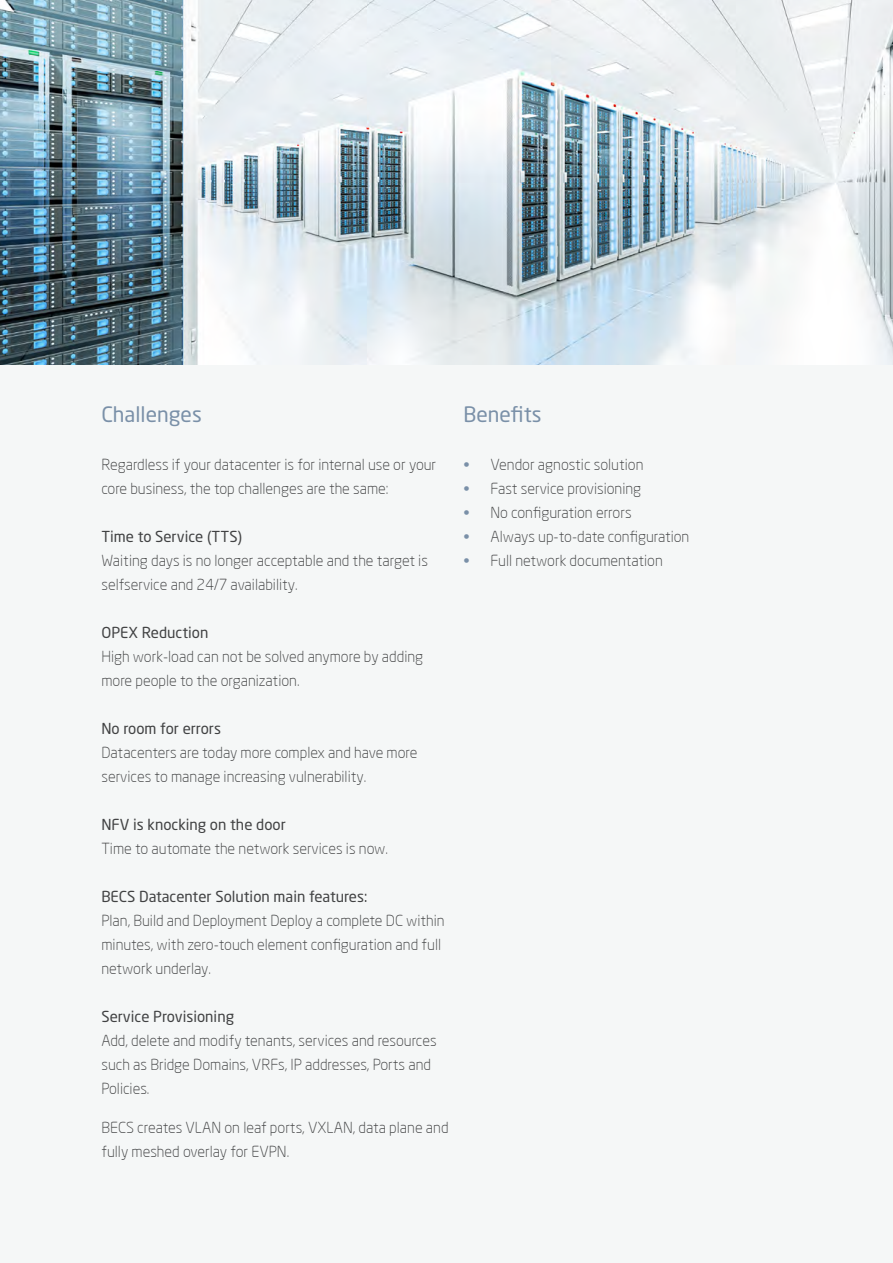
<style>
.page{position:relative;width:893px;height:1263px;background:#fff}
.page>*{position:absolute;margin:0;border:0;box-sizing:border-box;transform-origin:0 0}
.t1{font:21px "Neo Sans Pro";color:#7a90a8}
.t2{font:300 15px/24px "Neo Sans Pro";color:#414243}
.t3{font:15px "Neo Sans Pro";color:#414243}
.s1{color:#7a90a8}
</style>
<div class="page">
<img style="left:0;top:0;width:893px;height:365px">
<div style="left:0;top:366px;width:893px;height:897px;background:#f5f7f7"></div>
<p class="t1" style="left:101px;top:402px;width:102px">Challenges</p>
<p class="t2" style="left:101px;top:452px;width:336px">Regardless if your datacenter is for internal use or your core business, the top challenges are the same:</p>
<p class="t3" style="left:101px;top:527px;width:142px">Time to Service (TTS)</p>
<p class="t2" style="left:101px;top:548px;width:328px">Waiting days is no longer acceptable and the target is selfservice and 24/7 availability.</p>
<p class="t3" style="left:101px;top:623px;width:108px">OPEX Reduction</p>
<p class="t2" style="left:101px;top:644px;width:323px">High work-load can not be solved anymore by adding more people to the organization.</p>
<p class="t3" style="left:101px;top:719px;width:121px">No room for errors</p>
<p class="t2" style="left:101px;top:740px;width:318px">Datacenters are today more complex and have more services to manage increasing vulnerability.</p>
<p class="t3" style="left:101px;top:815px;width:186px">NFV is knocking on the door</p>
<p class="t2" style="left:101px;top:836px;width:288px">Time to automate the network services is now.</p>
<p class="t3" style="left:101px;top:887px;width:267px">BECS Datacenter Solution main features:</p>
<p class="t2" style="left:101px;top:908px;width:345px">Plan, Build and Deployment Deploy a complete DC within minutes, with zero-touch element configuration and full network underlay.</p>
<p class="t3" style="left:101px;top:1007px;width:134px">Service Provisioning</p>
<p class="t2" style="left:101px;top:1028px;width:337px">Add, delete and modify tenants, services and resources such as Bridge Domains, VRFs, IP addresses, Ports and<br>Policies.</p>
<p class="t2" style="left:101px;top:1115px;width:349px">BECS creates VLAN on leaf ports, VXLAN, data plane and fully meshed overlay for EVPN.</p>
<p class="t1" style="left:463px;top:402px;width:80px">Benefits</p>
<p class="t2" style="left:463px;top:452px;width:182px"><span class="s1">•</span> Vendor agnostic solution</p>
<p class="t2" style="left:463px;top:476px;width:179px"><span class="s1">•</span> Fast service provisioning</p>
<p class="t2" style="left:463px;top:500px;width:170px"><span class="s1">•</span> No configuration errors</p>
<p class="t2" style="left:463px;top:524px;width:227px"><span class="s1">•</span> Always up-to-date configuration</p>
<p class="t2" style="left:463px;top:548px;width:201px"><span class="s1">•</span> Full network documentation</p>
</div>
